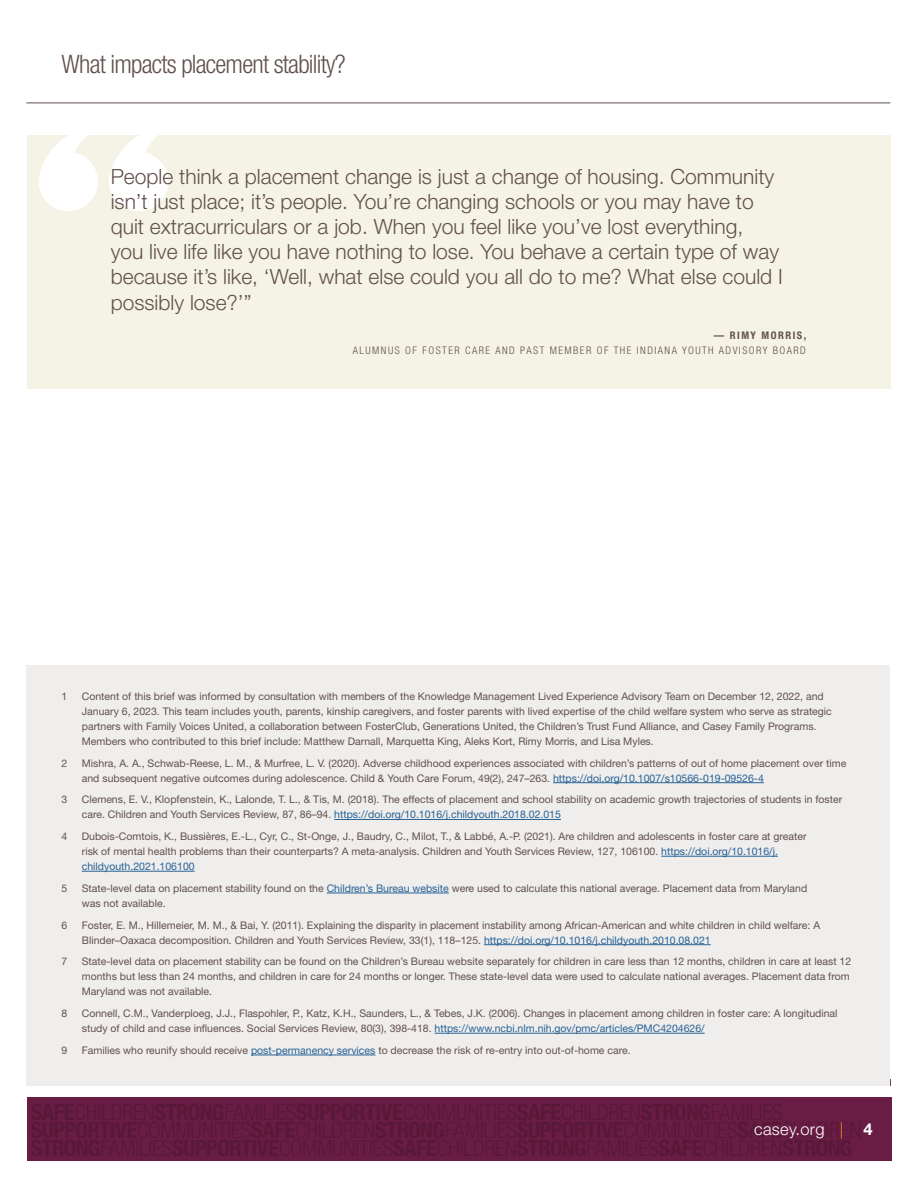
<style>
.page{position:relative;width:918px;height:1188px;background:#fff}
.page>*{position:absolute;margin:0;border:0;box-sizing:border-box;transform-origin:0 0}
.t1{font:300 condensed 25.5px "Helvetica Neue LT Std";letter-spacing:-.03em;color:#61504d}
.box_body{font:300 21px/25.2px "Helvetica Neue LT Std";color:#61504d}
.t2{font:300 16.5px "Helvetica Neue LT Std";letter-spacing:.02em;color:#fff}
.t3{font:10.5px/15px "Helvetica Neue LT Std";color:#61504d}
.body{font:300 condensed 10.5px/15px "Helvetica Neue LT Std";letter-spacing:.14em;color:#61504d;text-align:right}
.s1{font-weight:700}
.s2{color:#266194}
.s3{color:#f28a20}
</style>
<div class="page">
<div style="left:27px;top:1098px;width:864px;height:63px;background:#691d45"></div>
<hr style="left:26px;top:103px;width:864px;height:1px;background:#61504d">
<div style="left:26px;top:665px;width:864px;height:421px;background:#efeeed"></div>
<hr style="left:553px;top:782px;width:211px;height:1px;background:#266194">
<hr style="left:334px;top:819px;width:227px;height:1px;background:#266194">
<hr style="left:661px;top:856px;width:117px;height:1px;background:#266194">
<hr style="left:82px;top:871px;width:113px;height:1px;background:#266194">
<hr style="left:327px;top:893px;width:122px;height:1px;background:#266194">
<hr style="left:484px;top:944px;width:227px;height:1px;background:#266194">
<hr style="left:435px;top:1033px;width:270px;height:1px;background:#266194">
<hr style="left:251px;top:1055px;width:124px;height:1px;background:#266194">
<div style="left:27px;top:135px;width:864px;height:253px;background:#f5f3e5"></div>
<svg style="left:39px;top:135px;width:129px;height:76px"></svg>
<h1 class="t1" style="left:62px;top:49px;width:286px">What impacts placement stability?</h1>
<p class="box_body" style="left:111px;top:163px;width:674px">People think a placement change is just a change of housing. Community isn’t just place; it’s people. You’re changing schools or you may have to quit extracurriculars or a job. When you feel like you’ve lost everything,<br>you live life like you have nothing to lose. You behave a certain type of way because it’s like, ‘Well, what else could you all do to me? What else could I possibly lose?’”</p>
<p class="body" style="left:353px;top:327px;width:455px"><span class="s1">— RIMY MORRIS,<br></span>ALUMNUS OF FOSTER CARE AND PAST MEMBER OF THE INDIANA YOUTH ADVISORY BOARD</p>
<p class="t3" style="left:62px;top:689px;width:7px">1</p>
<p class="t3" style="left:82px;top:689px;width:752px">Content of this brief was informed by consultation with members of the Knowledge Management Lived Experience Advisory Team on December 12, 2022, and January 6, 2023. This team includes youth, parents, kinship caregivers, and foster parents with lived expertise of the child welfare system who serve as strategic partners with Family Voices United, a collaboration between FosterClub, Generations United, the Children’s Trust Fund Alliance, and Casey Family Programs.<br>Members who contributed to this brief include: Matthew Darnall, Marquetta King, Aleks Kort, Rimy Morris, and Lisa Myles.</p>
<p class="t3" style="left:62px;top:755px;width:7px">2</p>
<p class="t3" style="left:82px;top:755px;width:766px">Mishra, A. A., Schwab-Reese, L. M., &amp; Murfree, L. V. (2020). Adverse childhood experiences associated with children’s patterns of out of home placement over time and subsequent negative outcomes during adolescence. Child &amp; Youth Care Forum, 49(2), 247–263. <span class="s2">https://doi.org/10.1007/s10566-019-09526-4</span></p>
<p class="t3" style="left:62px;top:792px;width:7px">3</p>
<p class="t3" style="left:82px;top:792px;width:762px">Clemens, E. V., Klopfenstein, K., Lalonde, T. L., &amp; Tis, M. (2018). The effects of placement and school stability on academic growth trajectories of students in foster care. Children and Youth Services Review, 87, 86–94. <span class="s2">https://doi.org/10.1016/j.childyouth.2018.02.015</span></p>
<p class="t3" style="left:62px;top:829px;width:7px">4</p>
<p class="t3" style="left:82px;top:829px;width:726px">Dubois-Comtois, K., Bussières, E.-L., Cyr, C., St-Onge, J., Baudry, C., Milot, T., &amp; Labbé, A.-P. (2021). Are children and adolescents in foster care at greater risk of mental health problems than their counterparts? A meta-analysis. Children and Youth Services Review, 127, 106100. <span class="s2">https://doi.org/10.1016/j. childyouth.2021.106100</span></p>
<p class="t3" style="left:62px;top:881px;width:7px">5</p>
<p class="t3" style="left:82px;top:881px;width:727px">State-level data on placement stability found on the <span class="s2">Children’s Bureau website</span> were used to calculate this national average. Placement data from Maryland was not available.</p>
<p class="t3" style="left:62px;top:917px;width:7px">6</p>
<p class="t3" style="left:82px;top:917px;width:740px">Foster, E. M., Hillemeier, M. M., &amp; Bai, Y. (2011). Explaining the disparity in placement instability among African-American and white children in child welfare: A<br>Blinder–Oaxaca decomposition. Children and Youth Services Review, 33(1), 118–125. <span class="s2">https://doi.org/10.1016/j.childyouth.2010.08.021</span></p>
<p class="t3" style="left:62px;top:954px;width:7px">7</p>
<p class="t3" style="left:82px;top:954px;width:771px">State-level data on placement stability can be found on the Children’s Bureau website separately for children in care less than 12 months, children in care at least 12 months but less than 24 months, and children in care for 24 months or longer. These state-level data were used to calculate national averages. Placement data from<br>Maryland was not available.</p>
<p class="t3" style="left:62px;top:1006px;width:7px">8</p>
<p class="t3" style="left:82px;top:1006px;width:757px">Connell, C.M., Vanderploeg, J.J., Flaspohler, P., Katz, K.H., Saunders, L., &amp; Tebes, J.K. (2006). Changes in placement among children in foster care: A longitudinal study of child and case influences. Social Services Review, 80(3), 398-418. <span class="s2">https://www.ncbi.nlm.nih.gov/pmc/articles/PMC4204626/</span></p>
<p class="t3" style="left:62px;top:1043px;width:7px">9</p>
<p class="t3" style="left:82px;top:1043px;width:550px">Families who reunify should receive <span class="s2">post-permanency services</span> to decrease the risk of re-entry into out-of-home care.</p>
<h3 class="t2" style="left:754px;top:1119px;width:120px">casey.org <span class="s3">|</span> <span class="s1">4</span></h3>
</div>
